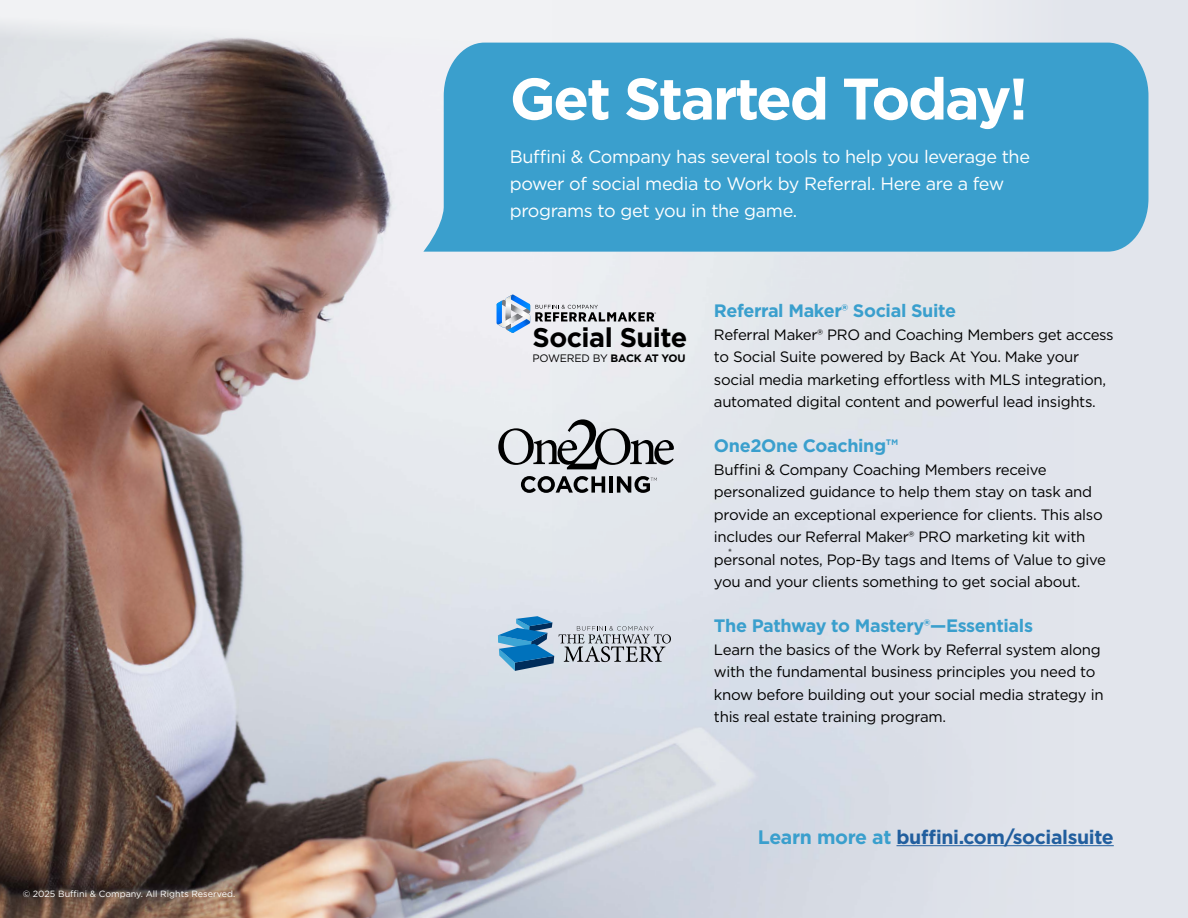
<style>
.page{position:relative;width:1188px;height:918px;background:#fff}
.page>*{position:absolute;margin:0;border:0;box-sizing:border-box;transform-origin:0 0}
.t1{font:700 58.5px "Gotham";letter-spacing:-.04em;color:#fff}
.t2{font:700 27px "Gotham";letter-spacing:-.02em;color:#000}
.t3{font:700 19.5px "Gotham";letter-spacing:-.02em;color:#215e9e}
.t4{font:18px/27px "Gotham";letter-spacing:-.02em;color:#fff}
.t5{font:700 18px "Gotham";letter-spacing:-.02em;color:#3a9fcd}
.t6{font:15px/22.5px "Gotham";letter-spacing:-.02em;color:#000}
.t7{font:10.8px "Gotham";letter-spacing:-.02em;color:#000}
.t8{font:9px "Gotham";color:#fff}
.t9{font:900 8.7px "Gotham";color:#000}
.s1{font-weight:700}
.s2{font-weight:900}
.s3{color:#3a9fcd}
</style>
<div class="page">
<img style="left:0;top:6px;width:553px;height:912px">
<div style="left:553px;top:0;width:635px;height:918px;background:#e2e5ec"></div>
<div style="left:423px;top:43px;width:725px;height:209px;background:#3a9fcd"></div>
<svg style="left:498px;top:419px;width:176px;height:50px"></svg>
<svg style="left:521px;top:476px;width:84px;height:17px"></svg>
<hr style="left:609px;top:476px;width:4px;height:17px;background:#000">
<svg style="left:617px;top:476px;width:40px;height:17px"></svg>
<svg style="left:497px;top:295px;width:159px;height:38px"></svg>
<svg style="left:498px;top:616px;width:173px;height:55px"></svg>
<hr style="left:897px;top:845px;width:217px;height:1px;background:#215e9e">
<p class="t8" style="left:23px;top:888px;width:214px">© 2025 Buffini &amp; Company. All Rights Reserved.</p>
<h1 class="t1" style="left:510px;top:60px;width:520px">Get Started Today!</h1>
<p class="t4" style="left:510px;top:143px;width:522px">Buffini &amp; Company has several tools to help you leverage the power of social media to Work by Referral. Here are a few programs to get you in the game.</p>
<h2 class="t2" style="left:533px;top:320px;width:156px">Social Suite</h2>
<p class="t7" style="left:533px;top:351px;width:155px">POWERED BY <span class="s1">BACK AT YOU</span></p>
<p class="t5" style="left:714px;top:299px;width:244px">Referral Maker® Social Suite</p>
<p class="t6" style="left:714px;top:323px;width:401px">Referral Maker® PRO and Coaching Members get access to Social Suite powered by Back At You. Make your social media marketing effortless with MLS integration, automated digital content and powerful lead insights.</p>
<p class="t5" style="left:714px;top:434px;width:186px">One2One Coaching™</p>
<p class="t6" style="left:714px;top:458px;width:394px">Buffini &amp; Company Coaching Members receive personalized guidance to help them stay on task and provide an exceptional experience for clients. This also includes our Referral Maker® PRO marketing kit with personal notes, Pop-By tags and Items of Value to give you and your clients something to get social about.</p>
<p class="t5" style="left:714px;top:614px;width:321px">The Pathway to Mastery<span class="s2">®</span>—Essentials</p>
<p class="t6" style="left:714px;top:638px;width:391px">Learn the basics of the Work by Referral system along with the fundamental business principles you need to know before building out your social media strategy in this real estate training program.</p>
<p class="t9" style="left:728px;top:545px;width:5px">®</p>
<h3 class="t3" style="left:758px;top:824px;width:357px"><span class="s3">Learn more at</span> buffini.com/socialsuite</h3>
</div>
